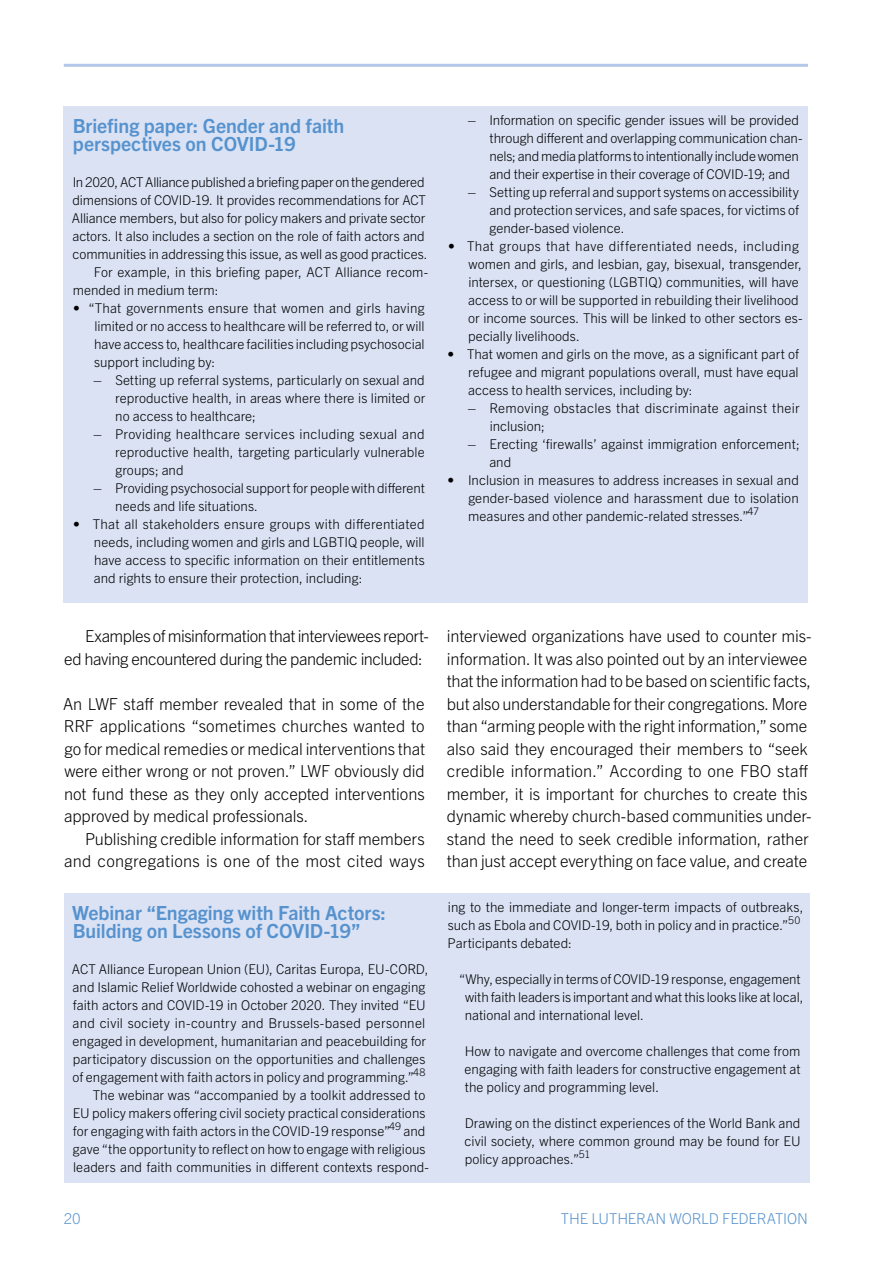
<style>
.page{position:relative;width:893px;height:1263px;background:#fff}
.page>*{position:absolute;margin:0;border:0;box-sizing:border-box;transform-origin:0 0}
.t1{font:700 19.5px/18px "Trade Gothic Next LT Pro";letter-spacing:-.005em;color:#5692ce}
.t2{font:300 16.5px/22.5px "Trade Gothic Next LT Pro";letter-spacing:-.01em;color:#000;text-align:justify}
.t3{font:300 16.5px/22.5px "Trade Gothic Next LT Pro";letter-spacing:-.03em;color:#000}
.t4{font:300 15px "Trade Gothic Next LT Pro";letter-spacing:-.005em;color:#5692ce}
.t5{font:300 13.5px/18px "Trade Gothic Next LT Pro";color:#000;text-align:justify}
.t6{font:300 13.5px/18px "Trade Gothic Next LT Pro";letter-spacing:.02em;color:#000}
.t7{font:300 13.5px "Trade Gothic Next LT Pro";letter-spacing:-.02em;color:#000}
</style>
<div class="page">
<hr style="left:64px;top:64px;width:744px;height:3px;background:#b3c7e8">
<div style="left:64px;top:106px;width:744px;height:496px;background:#dae2f4"></div>
<div style="left:64px;top:893px;width:745px;height:289px;background:#dae2f4"></div>
<h1 class="t1" style="left:73px;top:115px;width:273px">Briefing paper: Gender and faith perspectives on COVID-19</h1>
<p class="t7" style="left:73px;top:172px;width:354px">In 2020, ACT Alliance published a briefing paper on the gendered</p>
<p class="t5" style="left:73px;top:190px;width:355px">dimensions of COVID-19. It provides recommendations for ACT</p>
<p class="t5" style="left:72px;top:208px;width:355px">Alliance members, but also for policy makers and private sector</p>
<p class="t5" style="left:73px;top:226px;width:354px">actors. It also includes a section on the role of faith actors and</p>
<p class="t5" style="left:73px;top:244px;width:356px">communities in addressing this issue, as well as good practices.</p>
<p class="t5" style="left:94px;top:262px;width:336px">For example, in this briefing paper, ACT Alliance recom-</p>
<p class="t5" style="left:73px;top:280px;width:147px">mended in medium term:</p>
<p class="t5" style="left:94px;top:298px;width:332px;text-indent:-21px">• “That governments ensure that women and girls having limited or no access to healthcare will be referred to, or will have access to, healthcare facilities including psychosocial support including by:</p>
<p class="t5" style="left:115px;top:370px;width:312px;text-indent:-22px">– Setting up referral systems, particularly on sexual and reproductive health, in areas where there is limited or no access to healthcare;</p>
<p class="t5" style="left:115px;top:424px;width:311px;text-indent:-22px">– Providing healthcare services including sexual and reproductive health, targeting particularly vulnerable groups; and</p>
<p class="t5" style="left:115px;top:478px;width:311px;text-indent:-22px">– Providing psychosocial support for people with different needs and life situations.</p>
<p class="t5" style="left:94px;top:514px;width:332px;text-indent:-21px">• That all stakeholders ensure groups with differentiated needs, including women and girls and LGBTIQ people, will have access to specific information on their entitlements and rights to ensure their protection, including:</p>
<p class="t3" style="left:64px;top:624px;width:366px;text-indent:21px">Examples of misinformation that interviewees report&shy;ed having encountered during the pandemic included:</p>
<p class="t2" style="left:63px;top:691px;width:364px">An LWF staff member revealed that in some of the RRF applications “sometimes churches wanted to go for medical remedies or medical interventions that were either wrong or not proven.” LWF obviously did not fund these as they only accepted interventions approved by medical professionals.</p>
<p class="t2" style="left:64px;top:826px;width:362px;text-align:right">Publishing credible information for staff members and congregations is one of the most cited ways</p>
<h1 class="t1" style="left:72px;top:902px;width:315px">Webinar “Engaging with Faith Actors:<br>Building on Lessons of COVID-19”</h1>
<p class="t5" style="left:72px;top:959px;width:359px;text-align:right">ACT Alliance European Union (EU), Caritas Europa, EU-CORD, and Islamic Relief Worldwide cohosted a webinar on engaging faith actors and COVID-19 in October 2020. They invited “EU and civil society in-country and Brussels-based personnel engaged in development, humanitarian and peacebuilding for participatory discussion on the opportunities and challenges of engagement with faith actors in policy and programming.”<sup>48<br></sup>The webinar was “accompanied by a toolkit addressed to<br>EU policy makers offering civil society practical considerations for engaging with faith actors in the COVID-19 response”<sup>49</sup> and gave “the opportunity to reflect on how to engage with religious leaders and faith communities in different contexts respond-</p>
<p class="t5" style="left:489px;top:110px;width:315px;text-align:left;text-indent:-22px">– Information on specific gender issues will be provided through different and overlapping communication chan&shy;nels; and media platforms to intentionally include women and their expertise in their coverage of COVID-19; and</p>
<p class="t5" style="left:489px;top:182px;width:311px;text-indent:-22px">– Setting up referral and support systems on accessibility and protection services, and safe spaces, for victims of gender-based violence.</p>
<p class="t5" style="left:468px;top:236px;width:336px;text-align:left;text-indent:-20px">• That groups that have differentiated needs, including women and girls, and lesbian, gay, bisexual, transgender, intersex, or questioning (LGBTIQ) communities, will have access to or will be supported in rebuilding their livelihood or income sources. This will be linked to other sectors es&shy;pecially livelihoods.</p>
<p class="t5" style="left:468px;top:344px;width:332px;text-indent:-21px">• That women and girls on the move, as a significant part of refugee and migrant populations overall, must have equal access to health services, including by:</p>
<p class="t6" style="left:490px;top:398px;width:311px;text-indent:-22px">– Removing obstacles that discriminate against their inclusion;</p>
<p class="t5" style="left:489px;top:434px;width:312px;text-indent:-22px">– Erecting ‘firewalls’ against immigration enforcement; and</p>
<p class="t5" style="left:468px;top:470px;width:332px;text-indent:-21px">• Inclusion in measures to address increases in sexual and gender-based violence and harassment due to isolation measures and other pandemic-related stresses.”<sup>47</sup></p>
<p class="t2" style="left:447px;top:624px;width:366px;text-align:left">interviewed organizations have used to counter mis&shy;information. It was also pointed out by an interviewee that the information had to be based on scientific facts, but also understandable for their congregations. More than “arming people with the right information,” some also said they encouraged their members to “seek credible information.” According to one FBO staff member, it is important for churches to create this dynamic whereby church-based communities under&shy;stand the need to seek credible information, rather than just accept everything on face value, and create</p>
<p class="t5" style="left:448px;top:897px;width:357px;text-align:left">ing to the immediate and longer-term impacts of outbreaks, such as Ebola and COVID-19, both in policy and in practice.”<sup>50<br></sup>Participants debated:</p>
<p class="t5" style="left:465px;top:969px;width:340px;text-align:left;text-indent:-6px">“Why, especially in terms of COVID-19 response, engagement with faith leaders is important and what this looks like at local, national and international level.</p>
<p class="t5" style="left:465px;top:1041px;width:338px">How to navigate and overcome challenges that come from engaging with faith leaders for constructive engagement at the policy and programming level.</p>
<p class="t5" style="left:465px;top:1113px;width:338px">Drawing on the distinct experiences of the World Bank and civil society, where common ground may be found for EU policy approaches.”<sup>51</sup></p>
<p class="t4" style="left:64px;top:1208px;width:18px">20</p>
<p class="t4" style="left:561px;top:1208px;width:248px">THE LUTHERAN WORLD FEDERATION</p>
</div>
